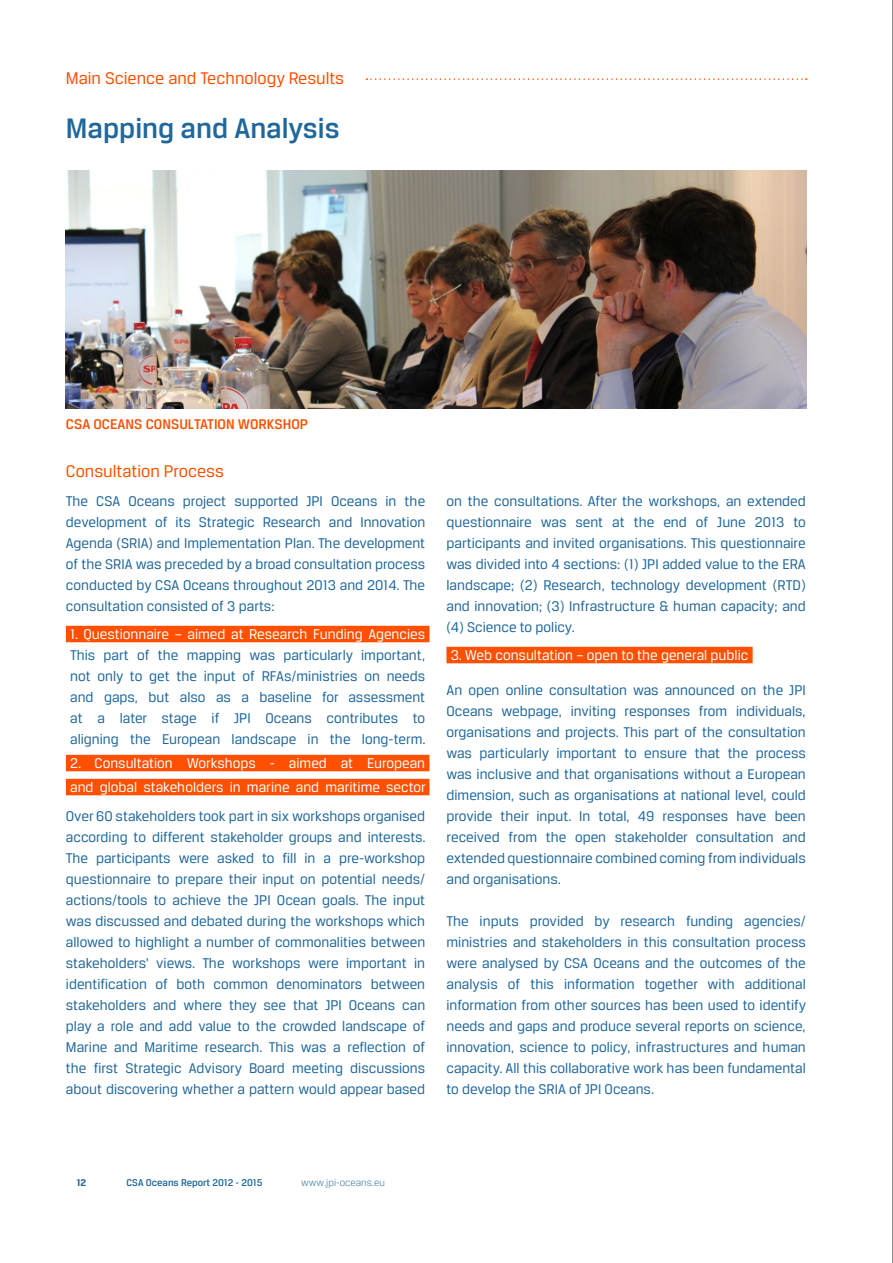
<style>
.page{position:relative;width:893px;height:1263px;background:#fff}
.page>*{position:absolute;margin:0;border:0;box-sizing:border-box;transform-origin:0 0}
.Subtitle_1{font:500 30px "Breuer Text";color:#20679b}
.Subtitle_2{font:18px "Breuer Text";color:#ff4f00}
.Bodytext{font:15px/21px "Breuer Text";color:#20679b;text-align:justify}
.Subtitle_3{font:15px/21px "Breuer Text";color:#20679b;text-align:justify}
.Subtitle_3-2{font:15px "Breuer Text";color:#fff}
.Photo_Caption{font:500 15px "Breuer Text";color:#ff4f00}
.t1{font:500 10.5px "Breuer Text";color:#20679b}
.t2{font:300 10.5px "Breuer Text";color:#20679b}
.t3{font:700 10.5px "Breuer Text";color:#20679b}
.s1{color:#fff}
</style>
<div class="page">
<div style="left:66px;top:626px;width:363px;height:16px;background:#ff4f00"></div>
<div style="left:66px;top:755px;width:363px;height:16px;background:#ff4f00"></div>
<div style="left:66px;top:779px;width:363px;height:16px;background:#ff4f00"></div>
<div style="left:446px;top:647px;width:307px;height:16px;background:#ff4f00"></div>
<hr style="left:892px;top:0;width:1px;height:1263px;background:#231f20">
<svg style="left:366px;top:78px;width:441px;height:2px"></svg>
<img style="left:66px;top:171px;width:740px;height:238px">
<p class="Subtitle_2" style="left:66px;top:69px;width:280px">Main Science and Technology Results</p>
<p class="Subtitle_1" style="left:66px;top:112px;width:275px">Mapping and Analysis</p>
<p class="Photo_Caption" style="left:66px;top:416px;width:244px">CSA OCEANS CONSULTATION WORKSHOP</p>
<p class="Subtitle_2" style="left:66px;top:462px;width:160px">Consultation Process</p>
<p class="Bodytext" style="left:66px;top:490px;width:361px">The CSA Oceans project supported JPI Oceans in the development of its Strategic Research and Innovation Agenda (SRIA) and Implementation Plan. The development of the SRIA was preceded by a broad consultation process conducted by CSA Oceans throughout 2013 and 2014. The consultation consisted of 3 parts:</p>
<p class="Subtitle_3" style="left:70px;top:623px;width:357px"><span class="s1">1. Questionnaire – aimed at Research Funding Agencies </span>This part of the mapping was particularly important, not only to get the input of RFAs/ministries on needs and gaps, but also as a baseline for assessment at a later stage if JPI Oceans contributes to aligning the European landscape in the long-term.</p>
<p class="Subtitle_3-2" style="left:70px;top:755px;width:357px">2. Consultation Workshops - aimed at European</p>
<p class="Subtitle_3-2" style="left:70px;top:779px;width:357px">and global stakeholders in marine and maritime sector</p>
<p class="Bodytext" style="left:66px;top:805px;width:361px">Over 60 stakeholders took part in six workshops organised according to different stakeholder groups and interests.<br>The participants were asked to fill in a pre-workshop questionnaire to prepare their input on potential needs/ actions/tools to achieve the JPI Ocean goals. The input was discussed and debated during the workshops which allowed to highlight a number of commonalities between stakeholders' views. The workshops were important in identification of both common denominators between stakeholders and where they see that JPI Oceans can play a role and add value to the crowded landscape of Marine and Maritime research. This was a reflection of the first Strategic Advisory Board meeting discussions about discovering whether a pattern would appear based</p>
<p class="Bodytext" style="left:446px;top:490px;width:361px">on the consultations. After the workshops, an extended questionnaire was sent at the end of June 2013 to participants and invited organisations. This questionnaire was divided into 4 sections: (1) JPI added value to the ERA landscape; (2) Research, technology development (RTD) and innovation; (3) Infrastructure &amp; human capacity; and (4) Science to policy.</p>
<p class="Subtitle_3-2" style="left:451px;top:647px;width:299px">3. Web consultation – open to the general public</p>
<p class="Bodytext" style="left:446px;top:679px;width:361px">An open online consultation was announced on the JPI Oceans webpage, inviting responses from individuals, organisations and projects. This part of the consultation was particularly important to ensure that the process was inclusive and that organisations without a European dimension, such as organisations at national level, could provide their input. In total, 49 responses have been received from the open stakeholder consultation and extended questionnaire combined coming from individuals and organisations.</p>
<p class="Bodytext" style="left:446px;top:910px;width:361px">The inputs provided by research funding agencies/ ministries and stakeholders in this consultation process were analysed by CSA Oceans and the outcomes of the analysis of this information together with additional information from other sources has been used to identify needs and gaps and produce several reports on science, innovation, science to policy, infrastructures and human capacity. All this collaborative work has been fundamental to develop the SRIA of JPI Oceans.</p>
<p class="t3" style="left:77px;top:1177px;width:11px">12</p>
<p class="t1" style="left:127px;top:1177px;width:137px">CSA Oceans Report 2012 - 2015</p>
<p class="t2" style="left:301px;top:1177px;width:85px">www.jpi-oceans.eu</p>
</div>
